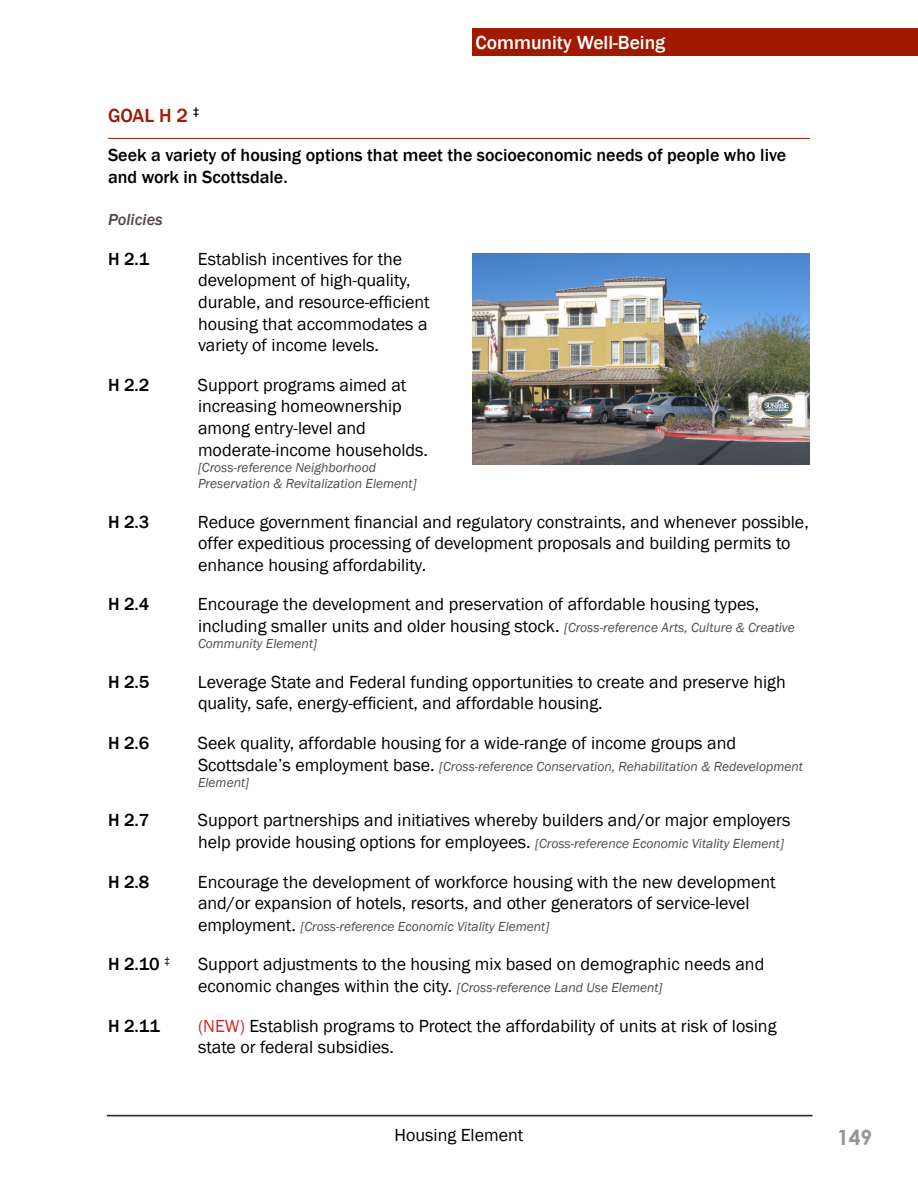
<style>
.page{position:relative;width:918px;height:1188px;background:#fff}
.page>*{position:absolute;margin:0;border:0;box-sizing:border-box;transform-origin:0 0}
.t1{font:700 21px "Century Gothic";color:#939598}
.t2{font:500 19.5px "Franklin Gothic";color:#fff}
.Policy_Body{font:500 19.5px "Franklin Gothic";color:#a01900}
.Policy_Body-2{font:18px/21.6px "Franklin Gothic";color:#000}
.Goal_Text{font:500 18px/21.6px "Franklin Gothic";color:#000}
.Policy_Body-3{font:500 18px "Franklin Gothic";color:#000}
.Element_Name_Bottom{font:18px "Franklin Gothic";color:#000}
.Policies_Header{font:italic 500 16.5px "Franklin Gothic";color:#524a47}
.Policy_Body-4{font:italic 13.5px/16.2px "Franklin Gothic";color:#524a47}
.s1{font-style:italic;font-size:13.5px;color:#524a47}
.s2{font-style:normal;font-size:18px;color:#000}
.s3{color:#d1232a}
</style>
<div class="page">
<div style="left:472px;top:28px;width:446px;height:28px;background:#a01900"></div>
<hr style="left:108px;top:138px;width:702px;height:1px;background:#a01900">
<img style="left:472px;top:254px;width:338px;height:210px">
<hr style="left:107px;top:1115px;width:705px;height:1px;background:#231f20">
<hr style="left:107px;top:1116px;width:705px;height:1px;background:#231f20">
<p class="t2" style="left:476px;top:30px;width:191px">Community Well-Being</p>
<p class="Policy_Body" style="left:108px;top:103px;width:93px">GOAL H 2 <sup>‡</sup></p>
<p class="Goal_Text" style="left:108px;top:145px;width:680px">Seek a variety of housing options that meet the socioeconomic needs of people who live and work in Scottsdale.</p>
<p class="Policies_Header" style="left:108px;top:209px;width:56px">Policies</p>
<p class="Policy_Body-3" style="left:108px;top:248px;width:43px">H 2.1</p>
<p class="Policy_Body-2" style="left:198px;top:248px;width:233px">Establish incentives for the development of high-quality, durable, and resource-efficient housing that accommodates a variety of income levels.</p>
<p class="Policy_Body-3" style="left:108px;top:374px;width:43px">H 2.2</p>
<p class="Policy_Body-2" style="left:198px;top:374px;width:232px">Support programs aimed at increasing homeownership among entry-level and moderate-income households.</p>
<p class="Policy_Body-4" style="left:198px;top:459px;width:220px">[Cross-reference Neighborhood<br>Preservation &amp; Revitalization Element]</p>
<p class="Policy_Body-3" style="left:108px;top:510px;width:43px">H 2.3</p>
<p class="Policy_Body-2" style="left:198px;top:511px;width:612px">Reduce government financial and regulatory constraints, and whenever possible, offer expeditious processing of development proposals and building permits to enhance housing affordability.</p>
<p class="Policy_Body-3" style="left:108px;top:593px;width:43px">H 2.4</p>
<p class="Policy_Body-2" style="left:198px;top:594px;width:598px">Encourage the development and preservation of affordable housing types, including smaller units and older housing stock. <span class="s1">[Cross-reference Arts, Culture &amp; Creative</span></p>
<p class="Policy_Body-4" style="left:198px;top:636px;width:121px">Community Element]</p>
<p class="Policy_Body-3" style="left:108px;top:671px;width:43px">H 2.5</p>
<p class="Policy_Body-2" style="left:198px;top:671px;width:589px">Leverage State and Federal funding opportunities to create and preserve high quality, safe, energy-efficient, and affordable housing.</p>
<p class="Policy_Body-3" style="left:108px;top:732px;width:43px">H 2.6</p>
<p class="Policy_Body-2" style="left:198px;top:733px;width:540px">Seek quality, affordable housing for a wide-range of income groups and</p>
<p class="Policy_Body-4" style="left:198px;top:758px;width:606px"><span class="s2">Scottsdale’s employment base.</span> [Cross-reference Conservation, Rehabilitation &amp; Redevelopment<br>Element]</p>
<p class="Policy_Body-3" style="left:108px;top:809px;width:43px">H 2.7</p>
<p class="Policy_Body-2" style="left:198px;top:810px;width:594px">Support partnerships and initiatives whereby builders and/or major employers</p>
<p class="Policy_Body-4" style="left:198px;top:836px;width:588px"><span class="s2">help provide housing options for employees.</span> [Cross-reference Economic Vitality Element]</p>
<p class="Policy_Body-3" style="left:108px;top:870px;width:43px">H 2.8</p>
<p class="Policy_Body-2" style="left:198px;top:871px;width:579px">Encourage the development of workforce housing with the new development and/or expansion of hotels, resorts, and other generators of service-level</p>
<p class="Policy_Body-4" style="left:198px;top:918px;width:353px"><span class="s2">employment.</span> [Cross-reference Economic Vitality Element]</p>
<p class="Policy_Body-3" style="left:108px;top:953px;width:64px">H 2.10 <sup>‡</sup></p>
<p class="Policy_Body-2" style="left:198px;top:954px;width:568px">Support adjustments to the housing mix based on demographic needs and</p>
<p class="Policy_Body-4" style="left:198px;top:980px;width:466px"><span class="s2">economic changes within the city.</span> [Cross-reference Land Use Element]</p>
<p class="Policy_Body-3" style="left:108px;top:1014px;width:53px">H 2.11</p>
<p class="Policy_Body-2" style="left:198px;top:1015px;width:580px"><span class="s3">(NEW)</span> Establish programs to Protect the affordability of units at risk of losing state or federal subsidies.</p>
<p class="Element_Name_Bottom" style="left:395px;top:1123px;width:130px">Housing Element</p>
<p class="t1" style="left:837px;top:1122px;width:37px">149</p>
</div>
